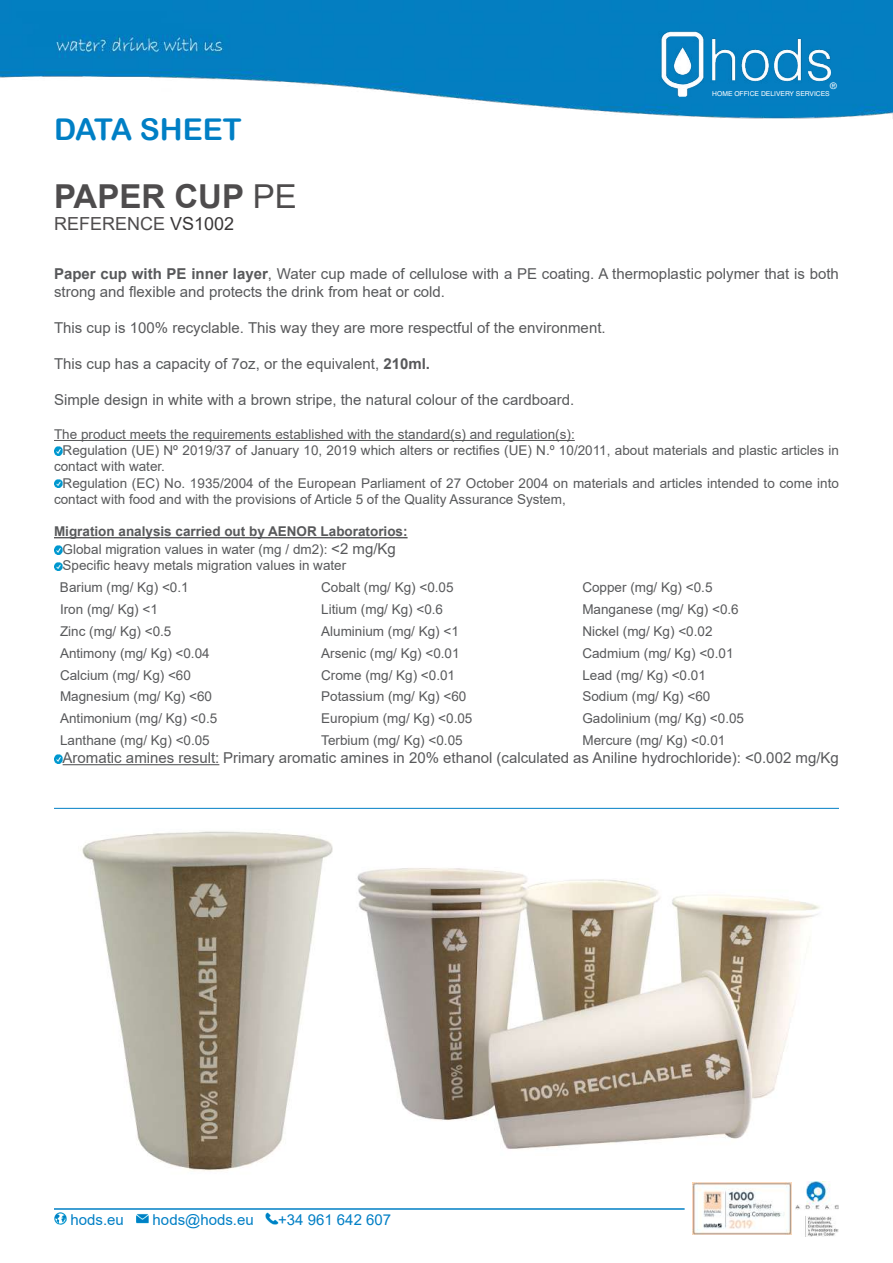
<style>
.page{position:relative;width:893px;height:1263px;background:#fff}
.page>*{position:absolute;margin:0;border:0;box-sizing:border-box;transform-origin:0 0}
.t1{font:700 33px "Arial";color:#4e4c4d}
.t2{font:30px "Arial Rounded MT Bold";color:#007fc5}
.t3{font:18px "Arial";color:#4e4c4d}
.t4{font:15px/18px "Arial";color:#58595b}
.t5{font:15px "Arial";color:#007fc5}
.t6{font:13.5px/21.9px "Arial";color:#58595b}
.t7{font:700 13.5px/18px "Arial";color:#58595b;text-align:center}
.t8{font:9px "Helvetica LT Std";color:#fff}
.t9{font:6.75px "Helvetica LT Std";color:#fff}
.s1{font-weight:400}
.s2{color:#383637}
.s3{font-weight:700}
.s4{font-weight:400;font-size:15px}
</style>
<div class="page">
<hr style="left:54px;top:440px;width:521px;height:1px;background:#58595b">
<hr style="left:54px;top:537px;width:354px;height:1px;background:#58595b">
<hr style="left:63px;top:764px;width:156px;height:1px;background:#58595b">
<svg style="left:54px;top:447px;width:9px;height:8px"></svg>
<svg style="left:54px;top:479px;width:9px;height:9px"></svg>
<svg style="left:54px;top:546px;width:9px;height:8px"></svg>
<svg style="left:54px;top:562px;width:9px;height:8px"></svg>
<svg style="left:54px;top:755px;width:9px;height:8px"></svg>
<hr style="left:54px;top:808px;width:785px;height:1px;background:#007fc5">
<img style="left:0;top:0;width:893px;height:118px">
<img style="left:658px;top:32px;width:181px;height:64px">
<svg style="left:54px;top:1212px;width:12px;height:12px"></svg>
<svg style="left:136px;top:1214px;width:12px;height:10px"></svg>
<svg style="left:266px;top:1212px;width:12px;height:12px"></svg>
<hr style="left:54px;top:1208px;width:631px;height:2px;background:#007fc5">
<img style="left:692px;top:1182px;width:99px;height:53px">
<img style="left:796px;top:1181px;width:43px;height:56px">
<img style="left:82px;top:831px;width:251px;height:340px">
<img style="left:357px;top:868px;width:463px;height:281px">
<p class="t8" style="left:830px;top:80px;width:8px">®</p>
<h2 class="t2" style="left:54px;top:111px;width:189px">DATA SHEET</h2>
<h1 class="t1" style="left:54px;top:173px;width:244px">PAPER CUP <span class="s1">PE</span></h1>
<h3 class="t3" style="left:54px;top:211px;width:182px">REFERENCE <span class="s2">VS1002</span></h3>
<p class="t9" style="left:712px;top:90px;width:119px">HOME OFFICE DELIVERY SERVICES</p>
<p class="t4" style="left:54px;top:264px;width:786px"><span class="s3">Paper cup with PE inner layer</span>, Water cup made of cellulose with a PE coating. A thermoplastic polymer that is both strong and flexible and protects the drink from heat or cold.</p>
<p class="t4" style="left:54px;top:318px;width:553px">This cup is 100% recyclable. This way they are more respectful of the environment.</p>
<p class="t4" style="left:54px;top:354px;width:378px">This cup has a capacity of 7oz, or the equivalent, <span class="s3">210ml.</span></p>
<p class="t4" style="left:54px;top:390px;width:522px">Simple design in white with a brown stripe, the natural colour of the cardboard.</p>
<p class="t6" style="left:54px;top:423px;width:522px">The product meets the requirements established with the standard(s) and regulation(s):</p>
<p class="t6" style="left:63px;top:439px;width:778px">Regulation (UE) Nº 2019/37 of January 10, 2019 which alters or rectifies (UE) N.º 10/2011, about materials and plastic articles in</p>
<p class="t6" style="left:54px;top:456px;width:113px">contact with water.</p>
<p class="t6" style="left:63px;top:472px;width:778px">Regulation (EC) No. 1935/2004 of the European Parliament of 27 October 2004 on materials and articles intended to come into</p>
<p class="t6" style="left:54px;top:488px;width:513px">contact with food and with the provisions of Article 5 of the Quality Assurance System,</p>
<p class="t7" style="left:54px;top:523px;width:355px">Migration analysis carried out by AENOR Laboratorios:<br><span class="s1">Global migration values in water (mg / dm2):</span> <span class="s4">&lt;2 mg/Kg</span></p>
<p class="t6" style="left:60px;top:555px;width:288px">Specific heavy metals migration values in water<br>Barium (mg/ Kg) &lt;0.1</p>
<p class="t6" style="left:321px;top:576px;width:134px">Cobalt (mg/ Kg) &lt;0.05</p>
<p class="t6" style="left:582px;top:576px;width:132px">Copper (mg/ Kg) &lt;0.5</p>
<p class="t6" style="left:60px;top:598px;width:99px">Iron (mg/ Kg) &lt;1</p>
<p class="t6" style="left:321px;top:598px;width:123px">Litium (mg/ Kg) &lt;0.6</p>
<p class="t6" style="left:582px;top:598px;width:158px">Manganese (mg/ Kg) &lt;0.6</p>
<p class="t6" style="left:60px;top:620px;width:113px">Zinc (mg/ Kg) &lt;0.5</p>
<p class="t6" style="left:321px;top:620px;width:139px">Aluminium (mg/ Kg) &lt;1</p>
<p class="t6" style="left:582px;top:620px;width:132px">Nickel (mg/ Kg) &lt;0.02</p>
<p class="t6" style="left:60px;top:642px;width:151px">Antimony (mg/ Kg) &lt;0.04</p>
<p class="t6" style="left:321px;top:642px;width:140px">Arsenic (mg/ Kg) &lt;0.01</p>
<p class="t6" style="left:582px;top:642px;width:153px">Cadmium (mg/ Kg) &lt;0.01</p>
<p class="t6" style="left:60px;top:664px;width:132px">Calcium (mg/ Kg) &lt;60</p>
<p class="t6" style="left:321px;top:664px;width:135px">Crome (mg/ Kg) &lt;0.01</p>
<p class="t6" style="left:582px;top:664px;width:125px">Lead (mg/ Kg) &lt;0.01</p>
<p class="t6" style="left:60px;top:686px;width:153px">Magnesium (mg/ Kg) &lt;60</p>
<p class="t6" style="left:321px;top:686px;width:147px">Potassium (mg/ Kg) &lt;60</p>
<p class="t6" style="left:582px;top:686px;width:129px">Sodium (mg/ Kg) &lt;60</p>
<p class="t6" style="left:60px;top:707px;width:159px">Antimonium (mg/ Kg) &lt;0.5</p>
<p class="t6" style="left:321px;top:707px;width:153px">Europium (mg/ Kg) &lt;0.05</p>
<p class="t6" style="left:582px;top:707px;width:163px">Gadolinium (mg/ Kg) &lt;0.05</p>
<p class="t6" style="left:60px;top:729px;width:151px">Lanthane (mg/ Kg) &lt;0.05</p>
<p class="t6" style="left:321px;top:729px;width:143px">Terbium (mg/ Kg) &lt;0.05</p>
<p class="t6" style="left:582px;top:729px;width:144px">Mercure (mg/ Kg) &lt;0.01</p>
<p class="t4" style="left:63px;top:749px;width:778px">Aromatic amines result: Primary aromatic amines in 20% ethanol (calculated as Aniline hydrochloride): &lt;0.002 mg/Kg</p>
<p class="t5" style="left:71px;top:1209px;width:55px">hods.eu</p>
<p class="t5" style="left:153px;top:1209px;width:103px">hods@hods.eu</p>
<p class="t5" style="left:278px;top:1209px;width:115px">+34 961 642 607</p>
</div>
